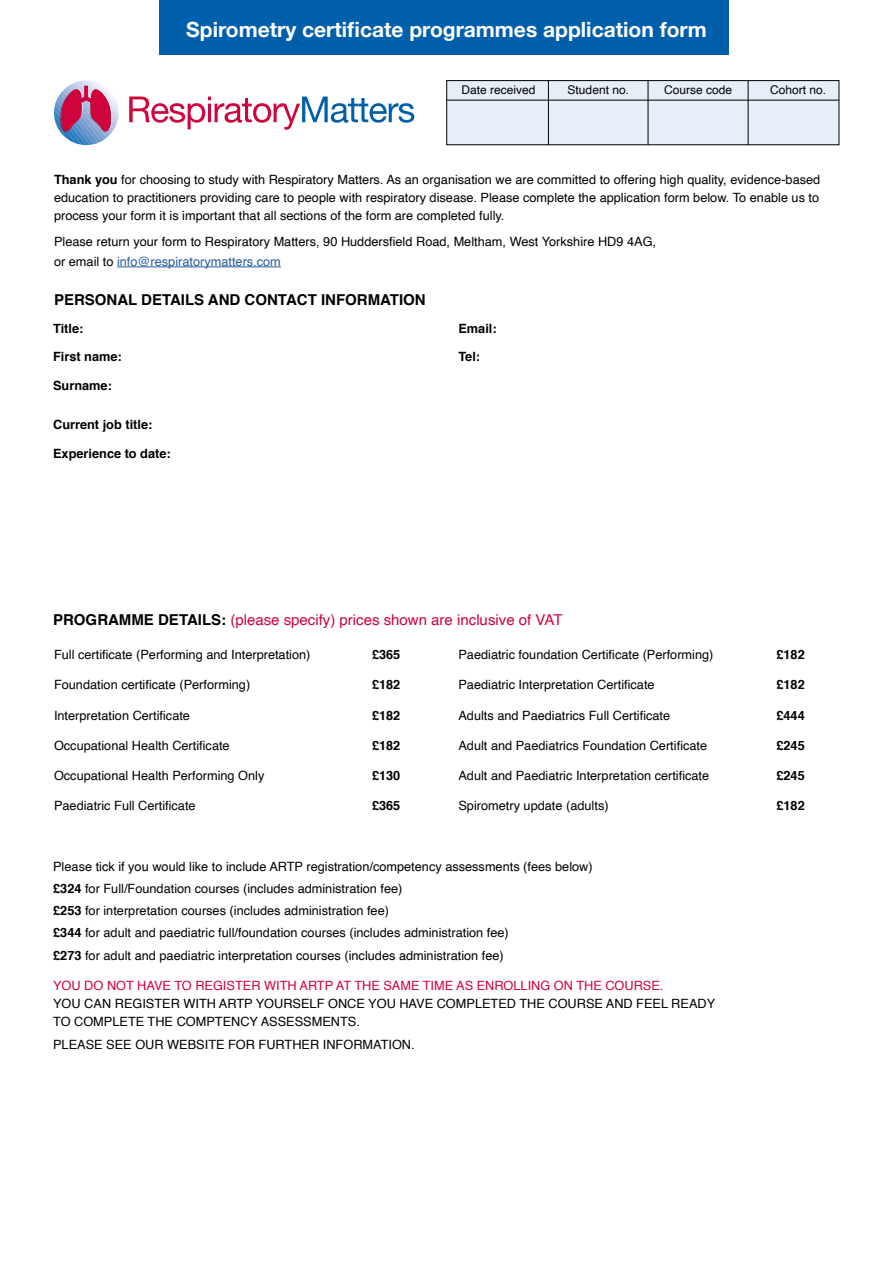
<style>
.page{position:relative;width:893px;height:1263px;background:#fff}
.page>*{position:absolute;margin:0;border:0;box-sizing:border-box;transform-origin:0 0}
.t1{font:700 21px "Helvetica Neue";color:#fff}
.t2{font:15px "Helvetica";color:#d0043c}
.t3{font:700 15px "Helvetica";color:#000}
.t4{font:12.75px/18px "Helvetica";color:#000}
.t5{font:700 12.75px "Helvetica";color:#000}
.t6{font:12px "Helvetica";color:#000}
.s1{font-weight:700}
.s2{color:#275b9b}
.s3{font-weight:700;color:#000}
.s4{color:#d0043c}
</style>
<div class="page">
<div style="left:447px;top:81px;width:392px;height:64px;background:#e6eff7"></div>
<div style="left:446px;top:80px;width:393px;height:65px;border:1px solid #000"></div>
<svg style="left:54px;top:81px;width:65px;height:64px"></svg>
<svg style="left:129px;top:97px;width:285px;height:33px"></svg>
<div style="left:159px;top:0;width:570px;height:54px;background:#005fab"></div>
<hr style="left:446px;top:100px;width:393px;height:1px;background:#000">
<hr style="left:548px;top:80px;width:1px;height:65px;background:#000">
<hr style="left:648px;top:80px;width:1px;height:65px;background:#000">
<hr style="left:748px;top:80px;width:1px;height:65px;background:#000">
<hr style="left:117px;top:267px;width:164px;height:1px;background:#275b9b">
<p class="t1" style="left:186px;top:13px;width:522px">Spirometry certificate programmes application form</p>
<p class="t6" style="left:461px;top:81px;width:76px">Date received</p>
<p class="t6" style="left:568px;top:81px;width:63px">Student no.</p>
<p class="t6" style="left:664px;top:81px;width:70px">Course code</p>
<p class="t6" style="left:770px;top:81px;width:58px">Cohort no.</p>
<p class="t4" style="left:54px;top:171px;width:768px;text-align:justify"><span class="s1">Thank you</span> for choosing to study with Respiratory Matters. As an organisation we are committed to offering high quality, evidence-based education to practitioners providing care to people with respiratory disease. Please complete the application form below. To enable us to process your form it is important that all sections of the form are completed fully.</p>
<p class="t4" style="left:54px;top:233px;width:604px;line-height:19.5px">Please return your form to Respiratory Matters, 90 Huddersfield Road, Meltham, West Yorkshire HD9 4AG, or email to <span class="s2">info@respiratorymatters.com</span></p>
<p class="t3" style="left:54px;top:287px;width:373px">PERSONAL DETAILS AND CONTACT INFORMATION</p>
<p class="t5" style="left:53px;top:318px;width:32px">Title:</p>
<p class="t5" style="left:53px;top:347px;width:70px">First name:</p>
<p class="t5" style="left:53px;top:375px;width:60px">Surname:</p>
<p class="t5" style="left:458px;top:318px;width:40px">Email:</p>
<p class="t5" style="left:458px;top:347px;width:23px">Tel:</p>
<p class="t5" style="left:53px;top:415px;width:101px">Current job title:</p>
<p class="t5" style="left:53px;top:443px;width:119px">Experience to date:</p>
<p class="t2" style="left:53px;top:609px;width:511px"><span class="s3">PROGRAMME DETAILS:</span> (please specify) prices shown are inclusive of VAT</p>
<p class="t4" style="left:54px;top:646px;width:258px">Full certificate (Performing and Interpretation)</p>
<p class="t5" style="left:372px;top:644px;width:30px">£365</p>
<p class="t4" style="left:54px;top:676px;width:198px">Foundation certificate (Performing)</p>
<p class="t5" style="left:372px;top:675px;width:30px">£182</p>
<p class="t4" style="left:54px;top:706px;width:138px">Interpretation Certificate</p>
<p class="t5" style="left:372px;top:705px;width:30px">£182</p>
<p class="t4" style="left:54px;top:737px;width:177px">Occupational Health Certificate</p>
<p class="t5" style="left:372px;top:735px;width:30px">£182</p>
<p class="t4" style="left:54px;top:767px;width:212px">Occupational Health Performing Only</p>
<p class="t5" style="left:372px;top:765px;width:30px">£130</p>
<p class="t4" style="left:54px;top:797px;width:143px">Paediatric Full Certificate</p>
<p class="t5" style="left:372px;top:795px;width:30px">£365</p>
<p class="t4" style="left:458px;top:646px;width:257px">Paediatric foundation Certificate (Performing)</p>
<p class="t5" style="left:776px;top:644px;width:30px">£182</p>
<p class="t4" style="left:458px;top:676px;width:198px">Paediatric Interpretation Certificate</p>
<p class="t5" style="left:776px;top:675px;width:30px">£182</p>
<p class="t4" style="left:458px;top:706px;width:213px">Adults and Paediatrics Full Certificate</p>
<p class="t5" style="left:776px;top:705px;width:30px">£444</p>
<p class="t4" style="left:458px;top:737px;width:250px">Adult and Paediatrics Foundation Certificate</p>
<p class="t5" style="left:776px;top:735px;width:30px">£245</p>
<p class="t4" style="left:458px;top:767px;width:252px">Adult and Paediatric Interpretation certificate</p>
<p class="t5" style="left:776px;top:765px;width:30px">£245</p>
<p class="t4" style="left:458px;top:797px;width:152px">Spirometry update (adults)</p>
<p class="t5" style="left:776px;top:795px;width:30px">£182</p>
<p class="t4" style="left:53px;top:858px;width:541px">Please tick if you would like to include ARTP registration/competency assessments (fees below)</p>
<p class="t4" style="left:53px;top:880px;width:351px"><span class="s1">£324</span> for Full/Foundation courses (includes administration fee)</p>
<p class="t4" style="left:53px;top:902px;width:337px"><span class="s1">£253</span> for interpretation courses (includes administration fee)</p>
<p class="t4" style="left:53px;top:924px;width:457px"><span class="s1">£344</span> for adult and paediatric full/foundation courses (includes administration fee)</p>
<p class="t4" style="left:53px;top:946px;width:452px"><span class="s1">£273</span> for adult and paediatric interpretation courses (includes administration fee)</p>
<p class="t4" style="left:53px;top:977px;width:664px"><span class="s4">YOU DO NOT HAVE TO REGISTER WITH ARTP AT THE SAME TIME AS ENROLLING ON THE COURSE.<br></span>YOU CAN REGISTER WITH ARTP YOURSELF ONCE YOU HAVE COMPLETED THE COURSE AND FEEL READY<br>TO COMPLETE THE COMPTENCY ASSESSMENTS.</p>
<p class="t4" style="left:53px;top:1036px;width:363px">PLEASE SEE OUR WEBSITE FOR FURTHER INFORMATION.</p>
</div>
